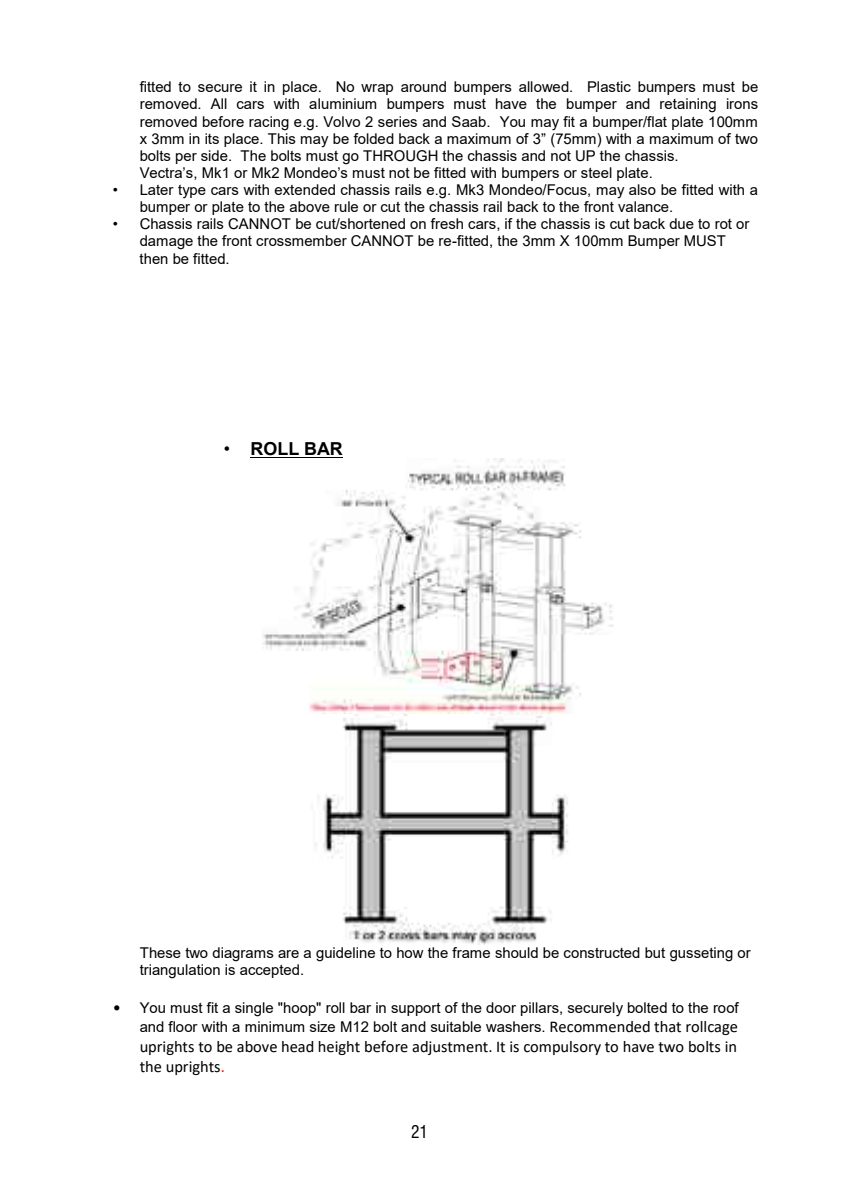
<style>
.page{position:relative;width:842px;height:1191px;background:#fff}
.page>*{position:absolute;margin:0;border:0;box-sizing:border-box;transform-origin:0 0}
.t1{font:700 17.8px "Arial";color:#000}
.t2{font:condensed 17px "Swiss 721 BT";color:#000}
.t3{font:16.4px/20px "Calibri";color:#000}
.t4{font:14.8px/17.2px "Arial";color:#000}
.s1{font-weight:400}
.s2{font-family:"Calibri";font-size:16.4px}
.s3{color:#f00}
</style>
<div class="page">
<hr style="left:251px;top:457px;width:92px;height:2px;background:#000">
<img style="left:262px;top:459px;width:351px;height:256px">
<img style="left:315px;top:715px;width:253px;height:229px">
<p class="t4" style="left:140px;top:78px;width:620px">fitted to secure it in place. No wrap around bumpers allowed. Plastic bumpers must be removed. All cars with aluminium bumpers must have the bumper and retaining irons removed before racing e.g. Volvo 2 series and Saab. You may fit a bumper/flat plate 100mm x 3mm in its place. This may be folded back a maximum of 3” (75mm) with a maximum of two bolts per side. The bolts must go THROUGH the chassis and not UP the chassis.<br>Vectra’s, Mk1 or Mk2 Mondeo’s must not be fitted with bumpers or steel plate.</p>
<p class="t4" style="left:140px;top:181px;width:620px;text-indent:-27px">• Later type cars with extended chassis rails e.g. Mk3 Mondeo/Focus, may also be fitted with a bumper or plate to the above rule or cut the chassis rail back to the front valance.</p>
<p class="t4" style="left:140px;top:216px;width:611px;text-indent:-27px">• Chassis rails CANNOT be cut/shortened on fresh cars, if the chassis is cut back due to rot or damage the front crossmember CANNOT be re-fitted, the 3mm X 100mm Bumper MUST then be fitted.</p>
<p class="t1" style="left:224px;top:436px;width:120px"><span class="s1">•</span> ROLL BAR</p>
<p class="t4" style="left:140px;top:944px;width:612px">These two diagrams are a guideline to how the frame should be constructed but gusseting or triangulation is accepted.</p>
<p class="t4" style="left:113px;top:998px;width:627px;line-height:18.8px;text-align:right"><span class="s2">•</span> You must fit a single "hoop" roll bar in support of the door pillars, securely bolted to the roof and floor with a minimum size M12 bolt and suitable washers. <span class="s2">Recommended that rollcage</span></p>
<p class="t3" style="left:140px;top:1035px;width:599px">uprights to be above head height before adjustment. It is compulsory to have two bolts in the uprights<span class="s3">.</span></p>
<p class="t2" style="left:411px;top:1121px;width:18px">21</p>
</div>
